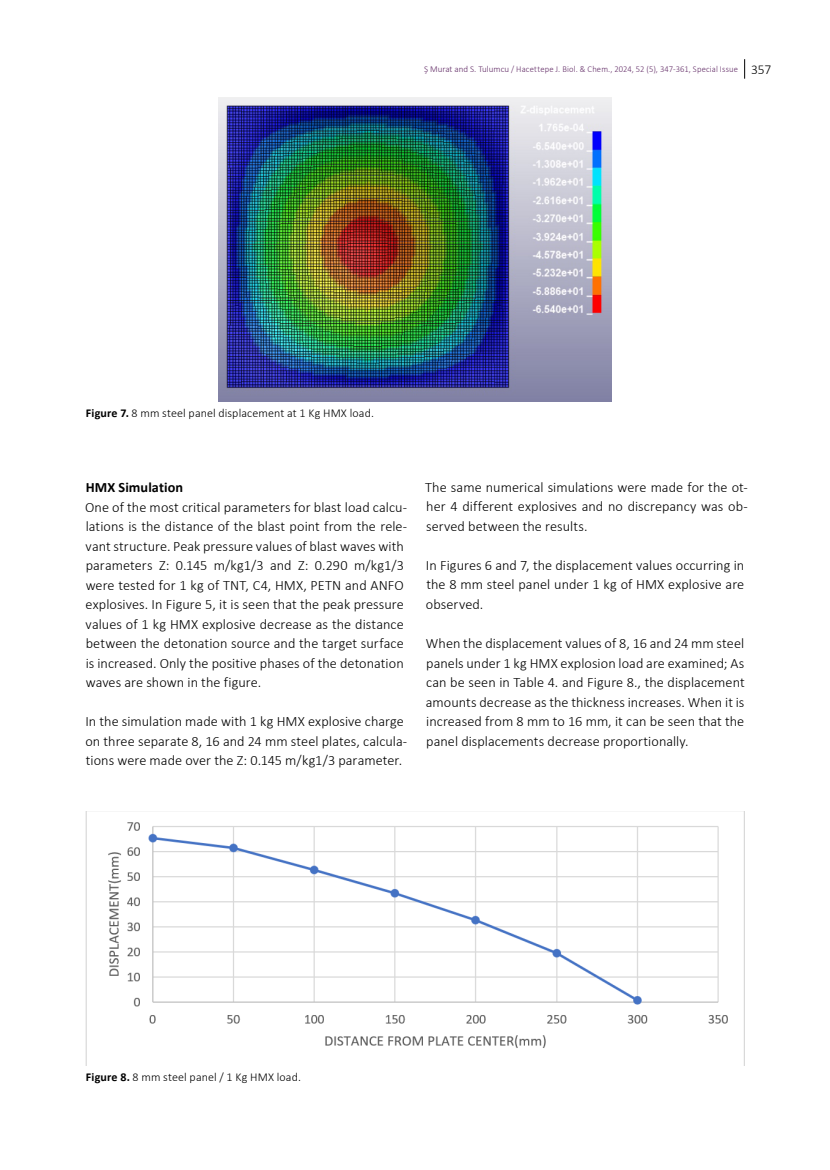
<style>
.page{position:relative;width:830px;height:1170px;background:#fff}
.page>*{position:absolute;margin:0;border:0;box-sizing:border-box;transform-origin:0 0}
.t1{font:300 14.25px/19.5px "Calibri";letter-spacing:.005em;color:#000;text-align:justify}
.t2{font:700 14.25px "Calibri";letter-spacing:.005em;color:#000}
.t3{font:300 12px "Calibri";letter-spacing:.01em;color:#000}
.t4{font:300 9px "Calibri";letter-spacing:.015em;color:#642e68}
.s1{font-size:13.5px;color:#000}
.s2{font-weight:700}
</style>
<div class="page">
<svg style="left:744px;top:59px;width:1px;height:20px"></svg>
<img style="left:218px;top:98px;width:393px;height:303px">
<img style="left:85px;top:811px;width:659px;height:253px">
<p class="t4" style="left:424px;top:63px;width:348px">Ş Murat and S. Tulumcu / Hacettepe J. Biol. &amp; Chem., 2024, 52 (5), 347-361, Special Issue <span class="s1">357</span></p>
<p class="t3" style="left:86px;top:406px;width:289px"><span class="s2">Figure 7.</span> 8 mm steel panel displacement at 1 Kg HMX load.</p>
<p class="t2" style="left:86px;top:477px;width:99px">HMX Simulation</p>
<p class="t1" style="left:85px;top:497px;width:323px;text-align:left">One of the most critical parameters for blast load calcu&shy;lations is the distance of the blast point from the rele&shy;vant structure. Peak pressure values of blast waves with parameters Z: 0.145 m/kg1/3 and Z: 0.290 m/kg1/3 were tested for 1 kg of TNT, C4, HMX, PETN and ANFO explosives. In Figure 5, it is seen that the peak pressure values of 1 kg HMX explosive decrease as the distance between the detonation source and the target surface is increased. Only the positive phases of the detonation waves are shown in the figure.</p>
<p class="t1" style="left:85px;top:711px;width:323px;text-align:left">In the simulation made with 1 kg HMX explosive charge on three separate 8, 16 and 24 mm steel plates, calcula&shy;tions were made over the Z: 0.145 m/kg1/3 parameter.</p>
<p class="t1" style="left:425px;top:477px;width:324px">The same numerical simulations were made for the ot&shy;her 4 different explosives and no discrepancy was ob&shy;served between the results.</p>
<p class="t1" style="left:425px;top:555px;width:320px">In Figures 6 and 7, the displacement values occurring in the 8 mm steel panel under 1 kg of HMX explosive are observed.</p>
<p class="t1" style="left:425px;top:633px;width:320px">When the displacement values of 8, 16 and 24 mm steel panels under 1 kg HMX explosion load are examined; As can be seen in Table 4. and Figure 8., the displacement amounts decrease as the thickness increases. When it is increased from 8 mm to 16 mm, it can be seen that the panel displacements decrease proportionally.</p>
<p class="t3" style="left:86px;top:1069px;width:216px"><span class="s2">Figure 8.</span> 8 mm steel panel / 1 Kg HMX load.</p>
</div>
